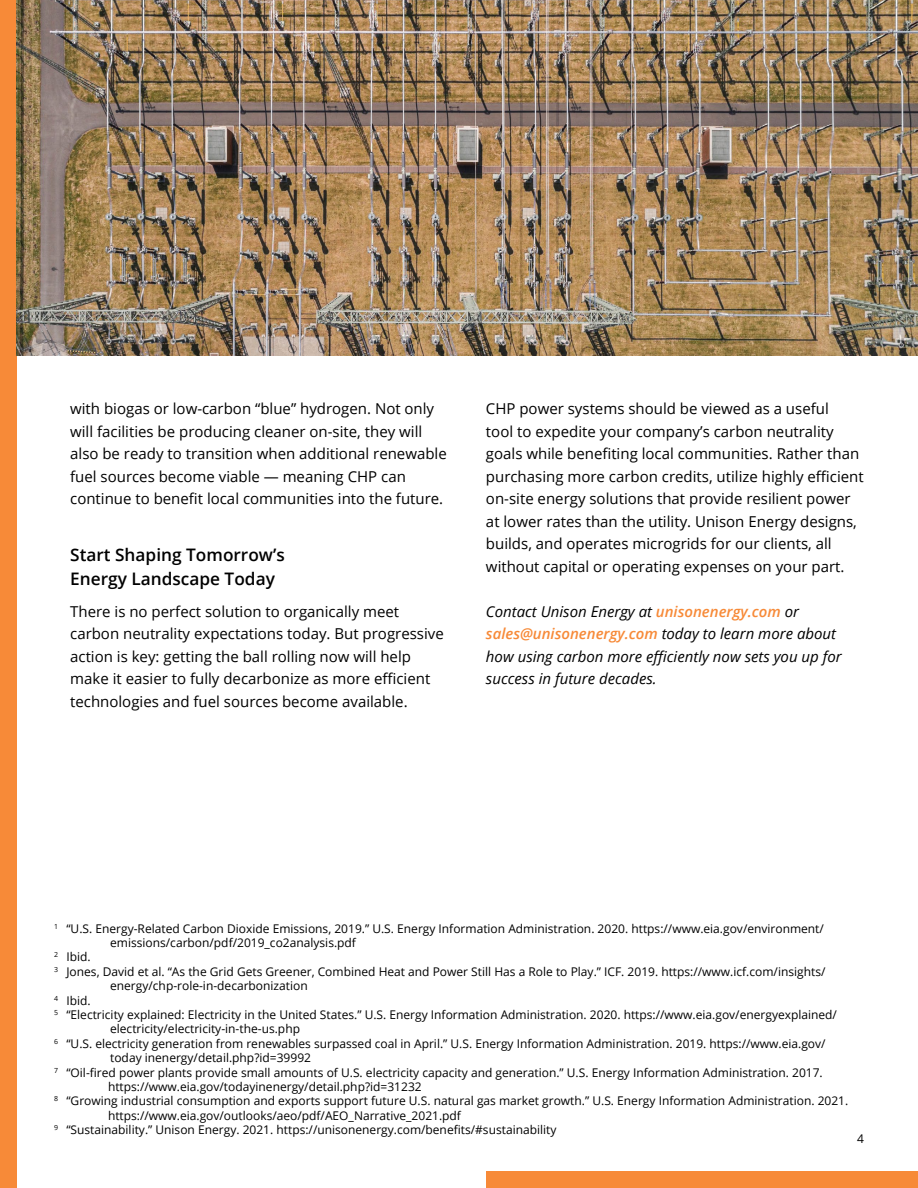
<style>
.page{position:relative;width:918px;height:1188px;background:#fff}
.page>*{position:absolute;margin:0;border:0;box-sizing:border-box;transform-origin:0 0}
.t1{font:600 17.25px/24px "Open Sans";color:#000}
.t2{font:15px/22.5px "Open Sans";color:#000}
.t3{font:italic 15px/22.5px "Open Sans";color:#000}
.t4{font:12px "Open Sans";color:#000}
.s1{font-weight:600;color:#f78a38}
</style>
<div class="page">
<div style="left:486px;top:1172px;width:432px;height:16px;background:#f78a38"></div>
<div style="left:0;top:0;width:16px;height:1188px;background:#f78a38"></div>
<img style="left:16px;top:0;width:902px;height:355px">
<p class="t2" style="left:70px;top:397px;width:378px">with biogas or low-carbon “blue” hydrogen. Not only will facilities be producing cleaner on-site, they will also be ready to transition when additional renewable fuel sources become viable — meaning CHP can continue to benefit local communities into the future.</p>
<h1 class="t1" style="left:70px;top:542px;width:216px">Start Shaping Tomorrow’s<br>Energy Landscape Today</h1>
<p class="t2" style="left:70px;top:599px;width:375px">There is no perfect solution to organically meet carbon neutrality expectations today. But progressive action is key: getting the ball rolling now will help make it easier to fully decarbonize as more efficient technologies and fuel sources become available.</p>
<p class="t2" style="left:486px;top:397px;width:379px">CHP power systems should be viewed as a useful<br>tool to expedite your company’s carbon neutrality goals while benefiting local communities. Rather than purchasing more carbon credits, utilize highly efficient on-site energy solutions that provide resilient power at lower rates than the utility. Unison Energy designs, builds, and operates microgrids for our clients, all without capital or operating expenses on your part.</p>
<p class="t3" style="left:486px;top:599px;width:357px">Contact Unison Energy at <span class="s1">unisonenergy.com</span> or <span class="s1">sales@unisonenergy.com</span> today to learn more about how using carbon more efficiently now sets you up for success in future decades.</p>
<p class="t4" style="left:54px;top:920px;width:771px"><sup>1</sup> “U.S. Energy-Related Carbon Dioxide Emissions, 2019.” U.S. Energy Information Administration. 2020. https://www.eia.gov/environment/</p>
<p class="t4" style="left:110px;top:934px;width:247px">emissions/carbon/pdf/2019_co2analysis.pdf</p>
<p class="t4" style="left:54px;top:949px;width:38px"><sup>2</sup> Ibid.</p>
<p class="t4" style="left:54px;top:963px;width:773px"><sup>3</sup> Jones, David et al. “As the Grid Gets Greener, Combined Heat and Power Still Has a Role to Play.” ICF. 2019. https://www.icf.com/insights/</p>
<p class="t4" style="left:110px;top:978px;width:199px">energy/chp-role-in-decarbonization</p>
<p class="t4" style="left:54px;top:992px;width:38px"><sup>4</sup> Ibid.</p>
<p class="t4" style="left:54px;top:1006px;width:785px"><sup>5</sup> “Electricity explained: Electricity in the United States.” U.S. Energy Information Administration. 2020. https://www.eia.gov/energyexplained/</p>
<p class="t4" style="left:110px;top:1021px;width:191px">electricity/electricity-in-the-us.php</p>
<p class="t4" style="left:54px;top:1035px;width:773px"><sup>6</sup> “U.S. electricity generation from renewables surpassed coal in April.” U.S. Energy Information Administration. 2019. https://www.eia.gov/</p>
<p class="t4" style="left:110px;top:1050px;width:202px">today inenergy/detail.php?id=39992</p>
<p class="t4" style="left:54px;top:1064px;width:770px"><sup>7</sup> “Oil-fired power plants provide small amounts of U.S. electricity capacity and generation.” U.S. Energy Information Administration. 2017.</p>
<p class="t4" style="left:108px;top:1078px;width:315px">https://www.eia.gov/todayinenergy/detail.php?id=31232</p>
<p class="t4" style="left:54px;top:1093px;width:796px"><sup>8</sup> “Growing industrial consumption and exports support future U.S. natural gas market growth.” U.S. Energy Information Administration. 2021.</p>
<p class="t4" style="left:108px;top:1107px;width:355px">https://www.eia.gov/outlooks/aeo/pdf/AEO_Narrative_2021.pdf</p>
<p class="t4" style="left:54px;top:1122px;width:504px"><sup>9</sup> “Sustainability.” Unison Energy. 2021. https://unisonenergy.com/benefits/#sustainability</p>
<p class="t4" style="left:857px;top:1131px;width:8px">4</p>
</div>
